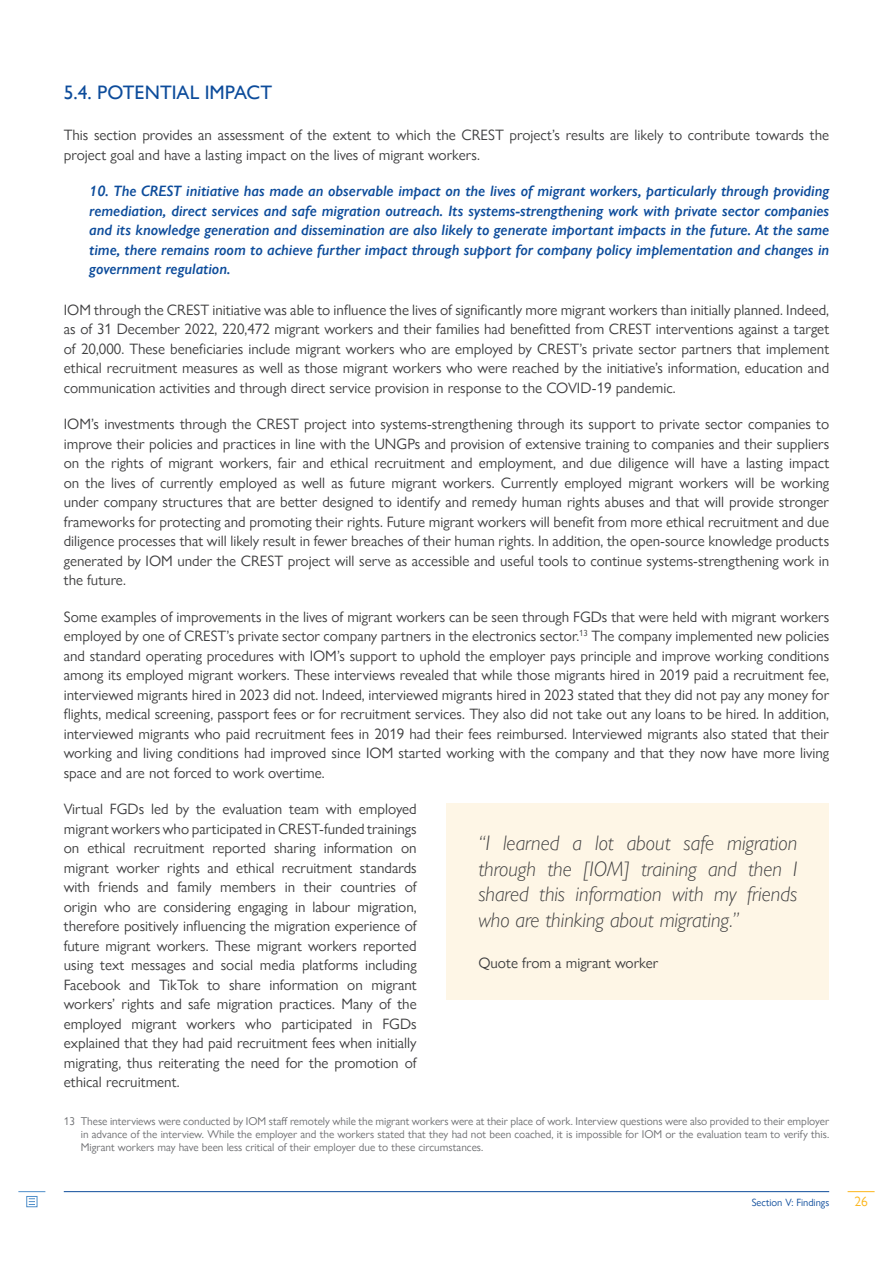
<style>
.page{position:relative;width:893px;height:1263px;background:#fff}
.page>*{position:absolute;margin:0;border:0;box-sizing:border-box;transform-origin:0 0}
.Quote_text{font:italic 300 21px/25.5px "Gill Sans Nova";color:#3e3e3f;text-align:justify}
.Header_2{font:500 19.5px "Gill Sans Nova";color:#0d4c9b}
.Body_text{font:15px/19.5px "Gill Sans Nova";color:#3e3e3f;text-align:justify}
.Highlight_body_text{font:italic 600 15px/19.5px "Gill Sans Nova";color:#0d4c9b;text-align:justify}
.t1{font:13.5px "Gill Sans Nova";color:#fcb61c}
.Footnote{font:11.25px/12.8px "Gill Sans Nova";color:#6c6d70;text-align:justify}
.Chapter_Tab{font:10.5px "Gill Sans Nova";color:#0d4c9b}
</style>
<div class="page">
<div style="left:446px;top:803px;width:383px;height:196px;background:#fef6e6"></div>
<hr style="left:64px;top:1191px;width:765px;height:1px;background:#0d4c9b">
<svg style="left:848px;top:1191px;width:27px;height:1px"></svg>
<svg style="left:18px;top:1191px;width:27px;height:1px"></svg>
<div style="left:26px;top:1196px;width:11px;height:11px;border:1px solid #4e8ec9"></div>
<svg style="left:29px;top:1198px;width:6px;height:7px"></svg>
<p class="Header_2" style="left:64px;top:81px;width:210px">5.4. POTENTIAL IMPACT</p>
<p class="Body_text" style="left:64px;top:125px;width:767px">This section provides an assessment of the extent to which the CREST project’s results are likely to contribute towards the project goal and have a lasting impact on the lives of migrant workers.</p>
<p class="Highlight_body_text" style="left:89px;top:181px;width:741px">10. The CREST initiative has made an observable impact on the lives of migrant workers, particularly through providing remediation, direct services and safe migration outreach. Its systems-strengthening work with private sector companies and its knowledge generation and dissemination are also likely to generate important impacts in the future. At the same time, there remains room to achieve further impact through support for company policy implementation and changes in government regulation.</p>
<p class="Body_text" style="left:64px;top:300px;width:767px">IOM through the CREST initiative was able to influence the lives of significantly more migrant workers than initially planned. Indeed, as of 31 December 2022, 220,472 migrant workers and their families had benefitted from CREST interventions against a target of 20,000. These beneficiaries include migrant workers who are employed by CREST’s private sector partners that implement ethical recruitment measures as well as those migrant workers who were reached by the initiative’s information, education and communication activities and through direct service provision in response to the COVID-19 pandemic.</p>
<p class="Body_text" style="left:64px;top:414px;width:767px">IOM’s investments through the CREST project into systems-strengthening through its support to private sector companies to improve their policies and practices in line with the UNGPs and provision of extensive training to companies and their suppliers on the rights of migrant workers, fair and ethical recruitment and employment, and due diligence will have a lasting impact on the lives of currently employed as well as future migrant workers. Currently employed migrant workers will be working under company structures that are better designed to identify and remedy human rights abuses and that will provide stronger frameworks for protecting and promoting their rights. Future migrant workers will benefit from more ethical recruitment and due diligence processes that will likely result in fewer breaches of their human rights. In addition, the open-source knowledge products generated by IOM under the CREST project will serve as accessible and useful tools to continue systems-strengthening work in the future.</p>
<p class="Body_text" style="left:64px;top:607px;width:767px">Some examples of improvements in the lives of migrant workers can be seen through FGDs that were held with migrant workers employed by one of CREST’s private sector company partners in the electronics sector.<sup>13</sup> The company implemented new policies and standard operating procedures with IOM’s support to uphold the employer pays principle and improve working conditions among its employed migrant workers. These interviews revealed that while those migrants hired in 2019 paid a recruitment fee, interviewed migrants hired in 2023 did not. Indeed, interviewed migrants hired in 2023 stated that they did not pay any money for flights, medical screening, passport fees or for recruitment services. They also did not take out any loans to be hired. In addition, interviewed migrants who paid recruitment fees in 2019 had their fees reimbursed. Interviewed migrants also stated that their working and living conditions had improved since IOM started working with the company and that they now have more living space and are not forced to work overtime.</p>
<p class="Body_text" style="left:64px;top:799px;width:354px">Virtual FGDs led by the evaluation team with employed migrant workers who participated in CREST-funded trainings on ethical recruitment reported sharing information on migrant worker rights and ethical recruitment standards with friends and family members in their countries of origin who are considering engaging in labour migration, therefore positively influencing the migration experience of future migrant workers. These migrant workers reported using text messages and social media platforms including Facebook and TikTok to share information on migrant workers’ rights and safe migration practices. Many of the employed migrant workers who participated in FGDs explained that they had paid recruitment fees when initially migrating, thus reiterating the need for the promotion of ethical recruitment.</p>
<p class="Footnote" style="left:81px;top:1115px;width:750px;text-indent:-17px">13 These interviews were conducted by IOM staff remotely while the migrant workers were at their place of work. Interview questions were also provided to their employer in advance of the interview. While the employer and the workers stated that they had not been coached, it is impossible for IOM or the evaluation team to verify this.<br>Migrant workers may have been less critical of their employer due to these circumstances.</p>
<p class="Quote_text" style="left:478px;top:830px;width:320px">“I learned a lot about safe migration through the [IOM] training and then I shared this information with my friends who are thinking about migrating.”</p>
<p class="Body_text" style="left:478px;top:952px;width:181px">Quote from a migrant worker</p>
<p class="Chapter_Tab" style="left:752px;top:1196px;width:79px">Section V: Findings</p>
<p class="t1" style="left:854px;top:1193px;width:15px">26</p>
</div>
